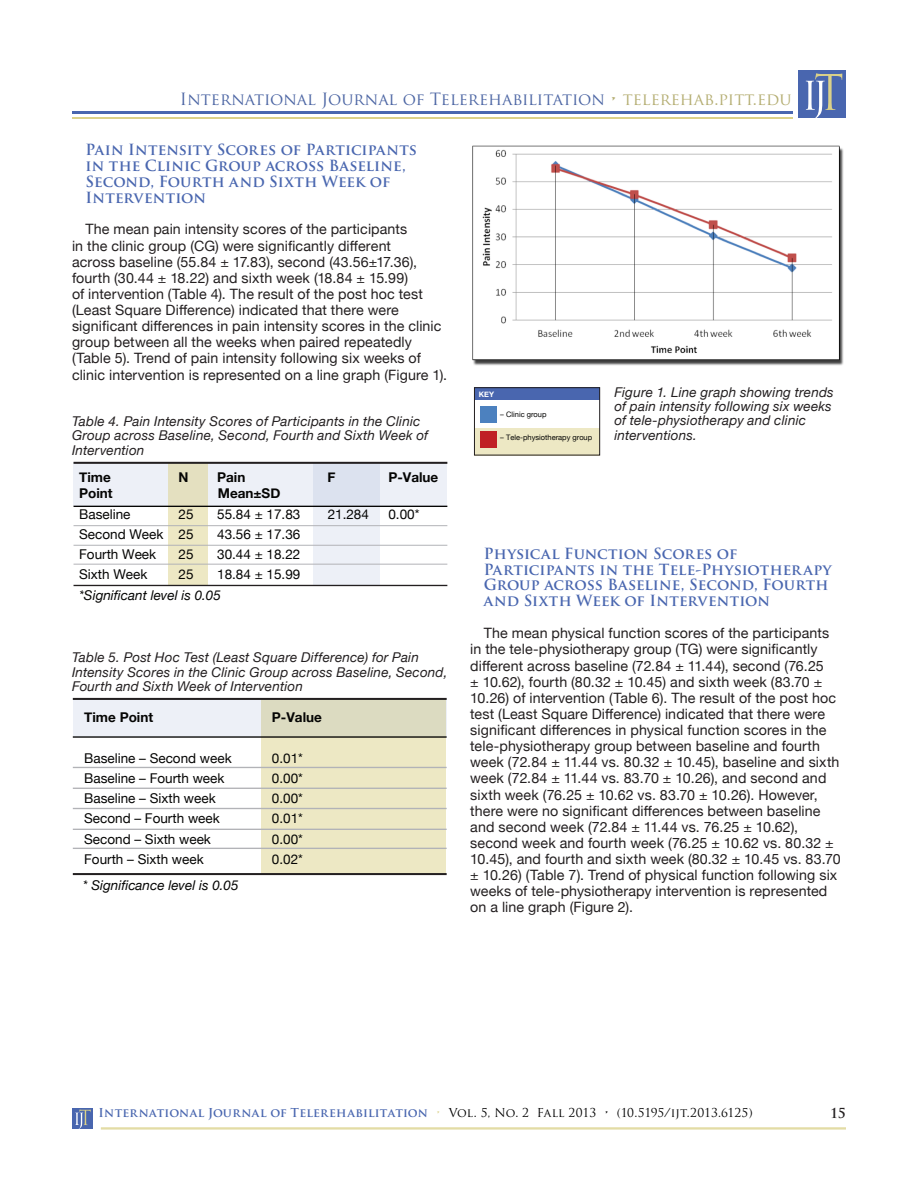
<style>
.page{position:relative;width:918px;height:1188px;background:#fff}
.page>*{position:absolute;margin:0;border:0;box-sizing:border-box;transform-origin:0 0}
.t1{font:16.5px "Trajan Pro";color:#4d66a4}
.Paragraph_2{font:700 15px/15.8px "Trajan Pro";color:#4966af}
.Paragraph_1{font:14.25px/16px "Helvetica Neue";letter-spacing:.01em;color:#231f20}
.Paragraph_3{font:italic 13.5px/14.2px "Helvetica Neue";letter-spacing:.01em;color:#231f20}
.t2{font:13.5px "Helvetica Neue";color:#050504}
.t3{font:italic 13.5px/20.2px "Helvetica Neue";color:#050504}
.t4{font:700 13.5px "Helvetica Neue";color:#050504}
.t5{font:700 13.5px "Trajan Pro";color:#231f20}
.t6{font:12px "Trajan Pro";letter-spacing:-.005em;color:#000}
.t7{font:7.5px "Helvetica Neue";color:#050504}
.t8{font:700 7.5px "Helvetica Neue";color:#fff}
.s1{font-weight:700;color:#b5ae73}
.s2{color:#b5ae73}
.s3{font-style:normal}
.s4{font-weight:700;color:#4966af}
.s5{color:#dbd189}
</style>
<div class="page">
<div style="left:798px;top:70px;width:48px;height:48px;background:#4966af"></div>
<svg style="left:806px;top:73px;width:36px;height:45px"></svg>
<hr style="left:72px;top:112px;width:720px;height:2px;background:#4966af">
<hr style="left:72px;top:117px;width:720px;height:1px;background:#dbd189">
<div style="left:72px;top:1108px;width:20px;height:21px;background:#4966af"></div>
<svg style="left:75px;top:1109px;width:16px;height:20px"></svg>
<hr style="left:101px;top:1128px;width:745px;height:1px;background:#dbd189">
<hr style="left:101px;top:1129px;width:745px;height:1px;background:#dbd189">
<div style="left:73px;top:463px;width:374px;height:43px;background:#edf0f7"></div>
<div style="left:168px;top:463px;width:40px;height:122px;background:#ede8c4"></div>
<svg style="left:313px;top:464px;width:67px;height:121px;background:#e5e9f2"></svg>
<hr style="left:74px;top:506px;width:373px;height:1px;background:#050504">
<hr style="left:74px;top:525px;width:373px;height:1px;background:#b2b3b7">
<hr style="left:74px;top:545px;width:373px;height:1px;background:#b2b3b7">
<hr style="left:74px;top:564px;width:373px;height:1px;background:#b2b3b7">
<hr style="left:74px;top:462px;width:373px;height:2px;background:#231f20">
<hr style="left:74px;top:585px;width:373px;height:1px;background:#231f20">
<div style="left:261px;top:699px;width:185px;height:175px;background:#ede8c4"></div>
<svg style="left:73px;top:700px;width:374px;height:36px;background:#e4e5dc"></svg>
<hr style="left:73px;top:736px;width:374px;height:2px;background:#050504">
<hr style="left:73px;top:767px;width:374px;height:1px;background:#b2b3b7">
<hr style="left:73px;top:788px;width:374px;height:1px;background:#b2b3b7">
<hr style="left:73px;top:808px;width:374px;height:1px;background:#b2b3b7">
<hr style="left:73px;top:829px;width:374px;height:1px;background:#b2b3b7">
<hr style="left:73px;top:848px;width:374px;height:1px;background:#b2b3b7">
<hr style="left:73px;top:698px;width:374px;height:2px;background:#231f20">
<hr style="left:73px;top:873px;width:374px;height:2px;background:#231f20">
<img style="left:472px;top:145px;width:372px;height:221px">
<div style="left:474px;top:388px;width:126px;height:12px;background:#4966af"></div>
<div style="left:474px;top:428px;width:126px;height:27px;background:#ede8c4"></div>
<div style="left:474px;top:387px;width:126px;height:68px;border:1px solid #231f20"></div>
<div style="left:480px;top:406px;width:17px;height:17px;background:#4c81bf"></div>
<div style="left:480px;top:431px;width:17px;height:17px;background:#c02025"></div>
<p class="t1" style="left:180px;top:88px;width:613px">International Journal of Telerehabilitation <span class="s1">•</span> <span class="s2">telerehab.pitt.edu</span></p>
<p class="Paragraph_2" style="left:86px;top:142px;width:333px">Pain Intensity Scores of Participants in the Clinic Group across Baseline,<br>Second, Fourth and Sixth Week of<br>Intervention</p>
<p class="Paragraph_1" style="left:72px;top:220px;width:377px;text-indent:14px">The mean pain intensity scores of the participants<br>in the clinic group (CG) were significantly different<br>across baseline (55.84 ± 17.83), second (43.56±17.36), fourth (30.44 ± 18.22) and sixth week (18.84 ± 15.99)<br>of intervention (Table 4). The result of the post hoc test (Least Square Difference) indicated that there were significant differences in pain intensity scores in the clinic group between all the weeks when paired repeatedly (Table 5). Trend of pain intensity following six weeks of clinic intervention is represented on a line graph (Figure 1).</p>
<p class="Paragraph_3" style="left:72px;top:413px;width:358px">Table 4. Pain Intensity Scores of Participants in the Clinic<br>Group across Baseline, Second, Fourth and Sixth Week of<br>Intervention</p>
<p class="t4" style="left:79px;top:465px;width:33px">Time</p>
<p class="t4" style="left:179px;top:465px;width:12px">N</p>
<p class="t4" style="left:217px;top:465px;width:30px">Pain</p>
<p class="t4" style="left:328px;top:465px;width:10px">F</p>
<p class="t4" style="left:388px;top:465px;width:51px">P-Value</p>
<p class="t4" style="left:79px;top:481px;width:35px">Point</p>
<p class="t4" style="left:218px;top:481px;width:64px">Mean±SD</p>
<p class="t2" style="left:79px;top:502px;width:53px">Baseline</p>
<p class="t2" style="left:179px;top:502px;width:17px">25</p>
<p class="t2" style="left:217px;top:502px;width:85px">55.84 ± 17.83</p>
<p class="t2" style="left:328px;top:502px;width:43px">21.284</p>
<p class="t2" style="left:388px;top:502px;width:33px">0.00*</p>
<p class="t2" style="left:79px;top:523px;width:116px">Second Week 25</p>
<p class="t2" style="left:217px;top:523px;width:85px">43.56 ± 17.36</p>
<p class="t2" style="left:79px;top:543px;width:79px">Fourth Week</p>
<p class="t2" style="left:179px;top:543px;width:17px">25</p>
<p class="t2" style="left:217px;top:543px;width:85px">30.44 ± 18.22</p>
<p class="t2" style="left:79px;top:563px;width:70px">Sixth Week</p>
<p class="t2" style="left:179px;top:563px;width:17px">25</p>
<p class="t3" style="left:79px;top:564px;width:223px;text-indent:138px"><span class="s3">18.84 ± 15.99 </span>*Significant level is 0.05</p>
<p class="Paragraph_3" style="left:72px;top:650px;width:377px">Table 5. Post Hoc Test (Least Square Difference) for Pain<br>Intensity Scores in the Clinic Group across Baseline, Second,<br>Fourth and Sixth Week of Intervention</p>
<p class="t4" style="left:84px;top:705px;width:70px">Time Point</p>
<p class="t4" style="left:272px;top:705px;width:51px">P-Value</p>
<p class="t2" style="left:84px;top:746px;width:149px">Baseline – Second week</p>
<p class="t2" style="left:272px;top:746px;width:33px">0.01*</p>
<p class="t2" style="left:84px;top:766px;width:142px">Baseline – Fourth week</p>
<p class="t2" style="left:272px;top:766px;width:33px">0.00*</p>
<p class="t2" style="left:84px;top:787px;width:133px">Baseline – Sixth week</p>
<p class="t2" style="left:272px;top:787px;width:33px">0.00*</p>
<p class="t2" style="left:84px;top:807px;width:137px">Second – Fourth week</p>
<p class="t2" style="left:272px;top:807px;width:33px">0.01*</p>
<p class="t2" style="left:84px;top:827px;width:128px">Second – Sixth week</p>
<p class="t2" style="left:272px;top:827px;width:33px">0.00*</p>
<p class="t2" style="left:84px;top:847px;width:121px">Fourth – Sixth week</p>
<p class="t2" style="left:272px;top:847px;width:33px">0.02*</p>
<p class="t3" style="left:83px;top:874px;width:157px">* Significance level is 0.05</p>
<p class="t8" style="left:479px;top:387px;width:17px">KEY</p>
<p class="t7" style="left:500px;top:408px;width:48px">– Clinic group</p>
<p class="t7" style="left:500px;top:431px;width:93px">– Tele-physiotherapy group</p>
<p class="Paragraph_3" style="left:614px;top:384px;width:221px">Figure 1. Line graph showing trends of pain intensity following six weeks of tele-physiotherapy and clinic interventions.</p>
<p class="Paragraph_2" style="left:484px;top:546px;width:350px">Physical Function Scores of Participants in the Tele-Physiotherapy Group across Baseline, Second, Fourth and Sixth Week of Intervention</p>
<p class="Paragraph_1" style="left:470px;top:624px;width:372px;text-indent:14px">The mean physical function scores of the participants in the tele-physiotherapy group (TG) were significantly different across baseline (72.84 ± 11.44), second (76.25<br>± 10.62), fourth (80.32 ± 10.45) and sixth week (83.70 ± 10.26) of intervention (Table 6). The result of the post hoc test (Least Square Difference) indicated that there were significant differences in physical function scores in the tele-physiotherapy group between baseline and fourth week (72.84 ± 11.44 vs. 80.32 ± 10.45), baseline and sixth week (72.84 ± 11.44 vs. 83.70 ± 10.26), and second and sixth week (76.25 ± 10.62 vs. 83.70 ± 10.26). However, there were no significant differences between baseline and second week (72.84 ± 11.44 vs. 76.25 ± 10.62), second week and fourth week (76.25 ± 10.62 vs. 80.32 ± 10.45), and fourth and sixth week (80.32 ± 10.45 vs. 83.70 ± 10.26) (Table 7). Trend of physical function following six weeks of tele-physiotherapy intervention is represented on a line graph (Figure 2).</p>
<p class="t6" style="left:99px;top:1105px;width:656px"><span class="s4">International Journal of Telerehabilitation</span> <span class="s5">•</span> Vol. 5, No. 2 Fall 2013 • (10.5195/ijt.2013.6125)</p>
<p class="t5" style="left:830px;top:1105px;width:17px">15</p>
</div>
